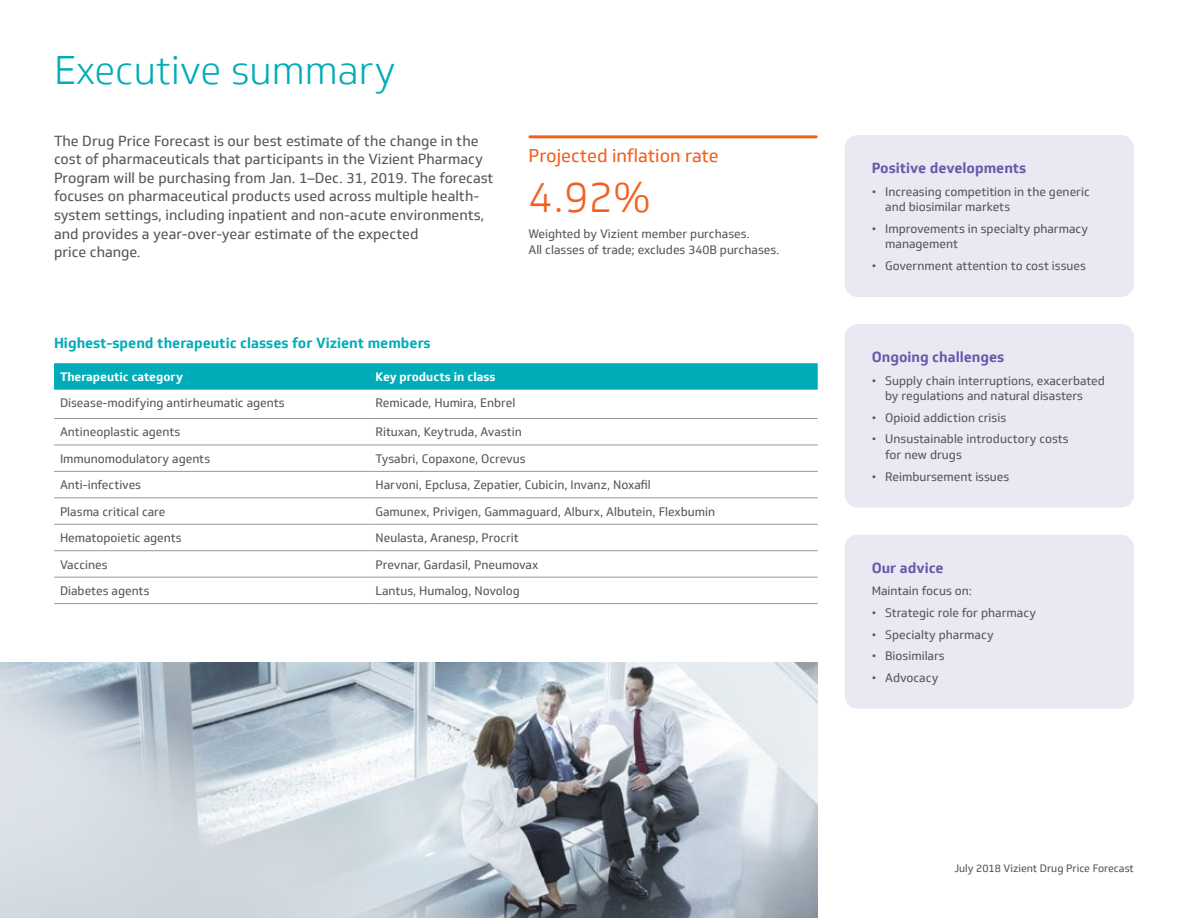
<style>
.page{position:relative;width:1188px;height:918px;background:#fff}
.page>*{position:absolute;margin:0;border:0;box-sizing:border-box;transform-origin:0 0}
.t1{font:300 42px "Soleto";color:#f26021}
.t2{font:300 39px "Soleto";color:#00acb8}
.t3{font:18px "Soleto";color:#f26021}
.t4{font:14.25px/18.6px "Soleto";color:#57585a}
.t5{font:700 14.25px "Soleto";color:#00acb8}
.t6{font:700 14.25px "Soleto";color:#635ca8}
.t7{font:12px/15.6px "Soleto";color:#57585a}
.t8{font:700 12px "Soleto";color:#fff}
.t9{font:10.5px "Soleto";color:#57585a}
</style>
<div class="page">
<img style="left:0;top:662px;width:818px;height:256px">
<hr style="left:530px;top:135px;width:286px;height:3px;background:#f26021">
<svg style="left:54px;top:363px;width:764px;height:27px;background:#05adb9"></svg>
<hr style="left:54px;top:418px;width:316px;height:1px;background:#97999c">
<hr style="left:370px;top:418px;width:448px;height:1px;background:#97999c">
<hr style="left:54px;top:445px;width:316px;height:1px;background:#97999c">
<hr style="left:370px;top:445px;width:448px;height:1px;background:#97999c">
<hr style="left:54px;top:471px;width:316px;height:1px;background:#97999c">
<hr style="left:370px;top:471px;width:448px;height:1px;background:#97999c">
<hr style="left:54px;top:497px;width:316px;height:1px;background:#97999c">
<hr style="left:370px;top:497px;width:448px;height:1px;background:#97999c">
<hr style="left:54px;top:524px;width:316px;height:1px;background:#97999c">
<hr style="left:370px;top:524px;width:448px;height:1px;background:#97999c">
<hr style="left:54px;top:550px;width:316px;height:1px;background:#97999c">
<hr style="left:370px;top:550px;width:448px;height:1px;background:#97999c">
<hr style="left:54px;top:577px;width:316px;height:1px;background:#97999c">
<hr style="left:370px;top:577px;width:448px;height:1px;background:#97999c">
<hr style="left:54px;top:603px;width:316px;height:1px;background:#97999c">
<hr style="left:370px;top:603px;width:448px;height:1px;background:#97999c">
<div style="left:845px;top:135px;width:289px;height:162px;background:#e9e8f3;border-radius:14px"></div>
<div style="left:845px;top:324px;width:289px;height:184px;background:#e9e8f3;border-radius:14px"></div>
<div style="left:845px;top:535px;width:289px;height:174px;background:#e9e8f3;border-radius:14px"></div>
<h2 class="t2" style="left:54px;top:47px;width:343px">Executive summary</h2>
<p class="t4" style="left:54px;top:132px;width:441px">The Drug Price Forecast is our best estimate of the change in the cost of pharmaceuticals that participants in the Vizient Pharmacy Program will be purchasing from Jan. 1–Dec. 31, 2019. The forecast focuses on pharmaceutical products used across multiple health&shy;system settings, including inpatient and non-acute environments, and provides a year-over-year estimate of the expected<br>price change.</p>
<h3 class="t3" style="left:528px;top:145px;width:192px">Projected inflation rate</h3>
<h1 class="t1" style="left:528px;top:173px;width:124px">4.92%</h1>
<p class="t7" style="left:528px;top:226px;width:252px">Weighted by Vizient member purchases.<br>All classes of trade; excludes 340B purchases.</p>
<p class="t5" style="left:54px;top:334px;width:378px">Highest-spend therapeutic classes for Vizient members</p>
<p class="t8" style="left:60px;top:369px;width:125px">Therapeutic category</p>
<p class="t8" style="left:376px;top:369px;width:121px">Key products in class</p>
<p class="t7" style="left:60px;top:396px;width:226px">Disease-modifying antirheumatic agents</p>
<p class="t7" style="left:376px;top:396px;width:141px">Remicade, Humira, Enbrel</p>
<p class="t7" style="left:60px;top:424px;width:122px">Antineoplastic agents</p>
<p class="t7" style="left:376px;top:424px;width:148px">Rituxan, Keytruda, Avastin</p>
<p class="t7" style="left:60px;top:451px;width:152px">Immunomodulatory agents</p>
<p class="t7" style="left:376px;top:451px;width:152px">Tysabri, Copaxone, Ocrevus</p>
<p class="t7" style="left:60px;top:477px;width:83px">Anti-infectives</p>
<p class="t7" style="left:376px;top:477px;width:277px">Harvoni, Epclusa, Zepatier, Cubicin, Invanz, Noxafil</p>
<p class="t7" style="left:60px;top:504px;width:107px">Plasma critical care</p>
<p class="t7" style="left:376px;top:504px;width:341px">Gamunex, Privigen, Gammaguard, Alburx, Albutein, Flexbumin</p>
<p class="t7" style="left:60px;top:530px;width:123px">Hematopoietic agents</p>
<p class="t7" style="left:376px;top:530px;width:145px">Neulasta, Aranesp, Procrit</p>
<p class="t7" style="left:60px;top:557px;width:49px">Vaccines</p>
<p class="t7" style="left:376px;top:557px;width:164px">Prevnar, Gardasil, Pneumovax</p>
<p class="t7" style="left:60px;top:583px;width:91px">Diabetes agents</p>
<p class="t7" style="left:376px;top:583px;width:146px">Lantus, Humalog, Novolog</p>
<p class="t6" style="left:872px;top:159px;width:156px">Positive developments</p>
<p class="t7" style="left:885px;top:184px;width:206px;text-indent:-14px">• Increasing competition in the generic and biosimilar markets</p>
<p class="t7" style="left:885px;top:221px;width:205px;text-indent:-14px">• Improvements in specialty pharmacy management</p>
<p class="t7" style="left:872px;top:258px;width:216px">• Government attention to cost issues</p>
<p class="t6" style="left:872px;top:348px;width:134px">Ongoing challenges</p>
<p class="t7" style="left:885px;top:373px;width:221px;text-indent:-14px">• Supply chain interruptions, exacerbated by regulations and natural disasters</p>
<p class="t7" style="left:872px;top:410px;width:136px">• Opioid addiction crisis</p>
<p class="t7" style="left:885px;top:432px;width:185px;text-indent:-14px">• Unsustainable introductory costs for new drugs</p>
<p class="t7" style="left:872px;top:469px;width:139px">• Reimbursement issues</p>
<p class="t6" style="left:872px;top:559px;width:73px">Our advice</p>
<p class="t7" style="left:872px;top:583px;width:102px">Maintain focus on:</p>
<p class="t7" style="left:872px;top:605px;width:166px">• Strategic role for pharmacy</p>
<p class="t7" style="left:872px;top:627px;width:124px">• Specialty pharmacy</p>
<p class="t7" style="left:872px;top:648px;width:74px">• Biosimilars</p>
<p class="t7" style="left:872px;top:670px;width:68px">• Advocacy</p>
<p class="t9" style="left:954px;top:862px;width:181px">July 2018 Vizient Drug Price Forecast</p>
</div>
